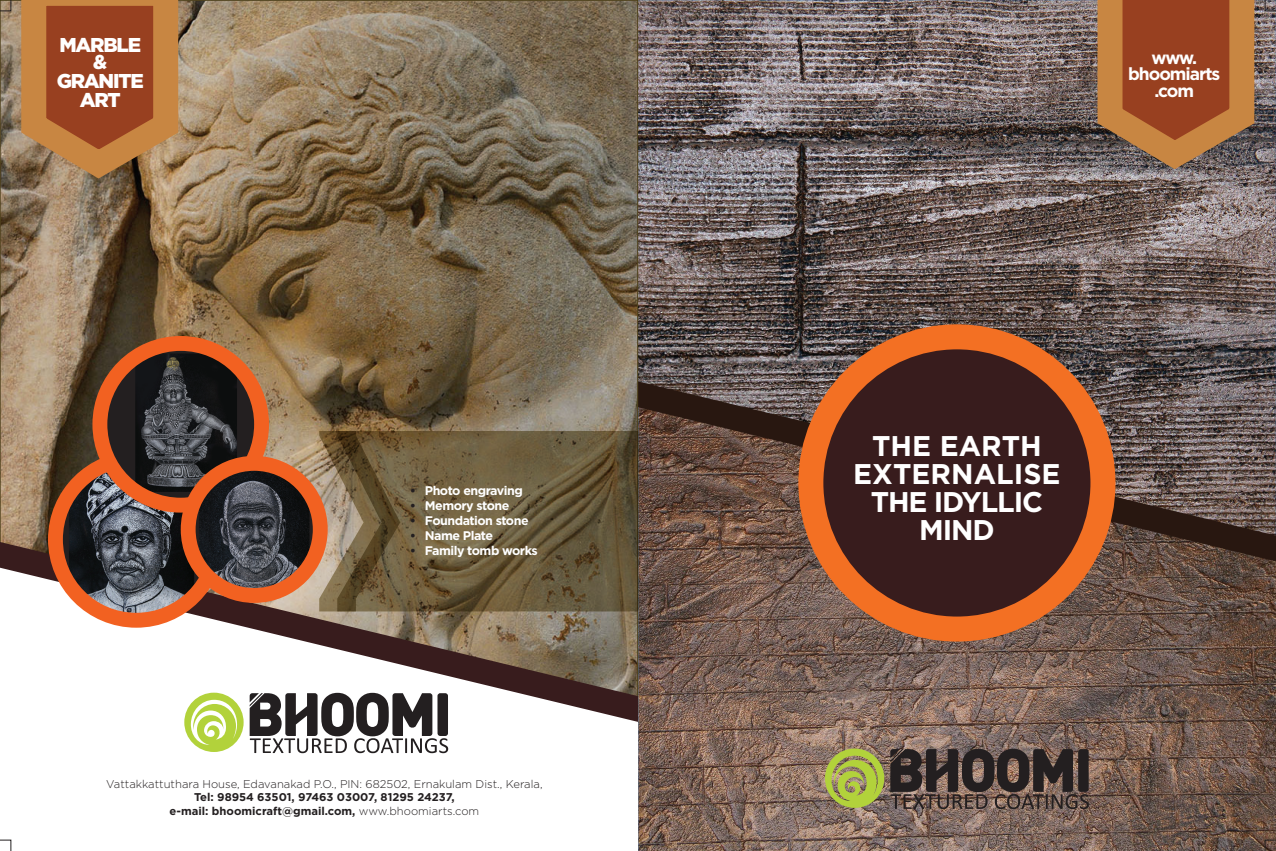
<style>
.page{position:relative;width:1276px;height:851px;background:#fff}
.page>*{position:absolute;margin:0;border:0;box-sizing:border-box;transform-origin:0 0}
.t1{font:700 28.5px/27.8px "Gotham";color:#fff;text-align:center}
.t2{font:900 20px/16.5px "Gotham";letter-spacing:-.06em;color:#fff;text-align:center}
.t3{font:700 17.5px/16.5px "Gotham";letter-spacing:-.065em;color:#fff;text-align:center}
.t4{font:700 12.5px "Gotham";letter-spacing:-.055em;color:#fff}
.t5{font:700 11.25px/13.5px "Gotham";color:#231f20;text-align:center}
.t6{font:300 11.25px "Gotham";color:#231f20}
.s1{color:#231f20}
.s2{font-weight:300}
</style>
<div class="page">
<svg style="left:1275px;top:212px;width:1px;height:29px"></svg>
<hr style="left:1273px;top:112px;width:3px;height:100px;background:#984020">
<img style="left:638px;top:303px;width:638px;height:547px">
<img style="left:638px;top:0;width:637px;height:360px">
<img style="left:638px;top:360px;width:637px;height:221px">
<div style="left:811px;top:337px;width:292px;height:292px;background:#381c1d;border-radius:50%"></div>
<div style="left:798px;top:324px;width:317px;height:317px;border:25px solid #f37023;border-radius:50%"></div>
<svg style="left:825px;top:748px;width:59px;height:59px;background:#a2ab4d"></svg>
<svg style="left:890px;top:748px;width:199px;height:61px;background:#51433f"></svg>
<svg style="left:191px;top:741px;width:46px;height:10px"></svg>
<svg style="left:254px;top:741px;width:194px;height:12px"></svg>
<svg style="left:0;top:0;width:638px;height:520px;background:#7f6d53"></svg>
<svg style="left:0;top:520px;width:638px;height:221px"></svg>
<svg style="left:68px;top:458px;width:127px;height:162px;background:#635350"></svg>
<div style="left:48px;top:451px;width:176px;height:176px;border:15px solid #f26121;border-radius:50%"></div>
<svg style="left:100px;top:343px;width:161px;height:162px;background:#562f20"></svg>
<img style="left:135px;top:353px;width:102px;height:139px">
<div style="left:92px;top:336px;width:177px;height:176px;border:15px solid #f26121;border-radius:50%"></div>
<img style="left:199px;top:465px;width:110px;height:130px">
<div style="left:181px;top:456px;width:147px;height:146px;border:15px solid #f26121;border-radius:50%"></div>
<svg style="left:319px;top:431px;width:319px;height:180px;background:#6d5d3f"></svg>
<svg style="left:337px;top:431px;width:63px;height:180px;background:#6f5d40"></svg>
<svg style="left:0;top:0;width:191px;height:193px;background:#a46940"></svg>
<svg style="left:0;top:839px;width:11px;height:11px"></svg>
<svg style="left:1085px;top:0;width:191px;height:184px;background:#976041"></svg>
<svg style="left:1264px;top:839px;width:12px;height:11px"></svg>
<h2 class="t2" style="left:59px;top:37px;width:83px">MARBLE &amp;</h2>
<h2 class="t2" style="left:57px;top:71px;width:88px;line-height:19px">GRANITE<br>ART</h2>
<p class="t4" style="left:410px;top:481px;width:114px"><span class="s1">•</span> Photo engraving</p>
<p class="t4" style="left:410px;top:496px;width:101px"><span class="s1">•</span> Memory stone</p>
<p class="t4" style="left:410px;top:511px;width:120px"><span class="s1">•</span> Foundation stone</p>
<p class="t4" style="left:410px;top:526px;width:85px"><span class="s1">•</span> Name Plate</p>
<p class="t4" style="left:410px;top:541px;width:129px"><span class="s1">•</span> Family tomb works</p>
<p class="t6" style="left:106px;top:776px;width:438px">Vattakkattuthara House, Edavanakad P.O., PIN: 682502, Ernakulam Dist., Kerala,</p>
<p class="t5" style="left:170px;top:790px;width:311px">Tel: 98954 63501, 97463 03007, 81295 24237,<br>e-mail: bhoomicraft@gmail.com, <span class="s2">www.bhoomiarts.com</span></p>
<h3 class="t3" style="left:1128px;top:49px;width:94px">www. bhoomiarts .com</h3>
<h1 class="t1" style="left:853px;top:432px;width:209px">The Earth externalise the idyllic mind</h1>
</div>
